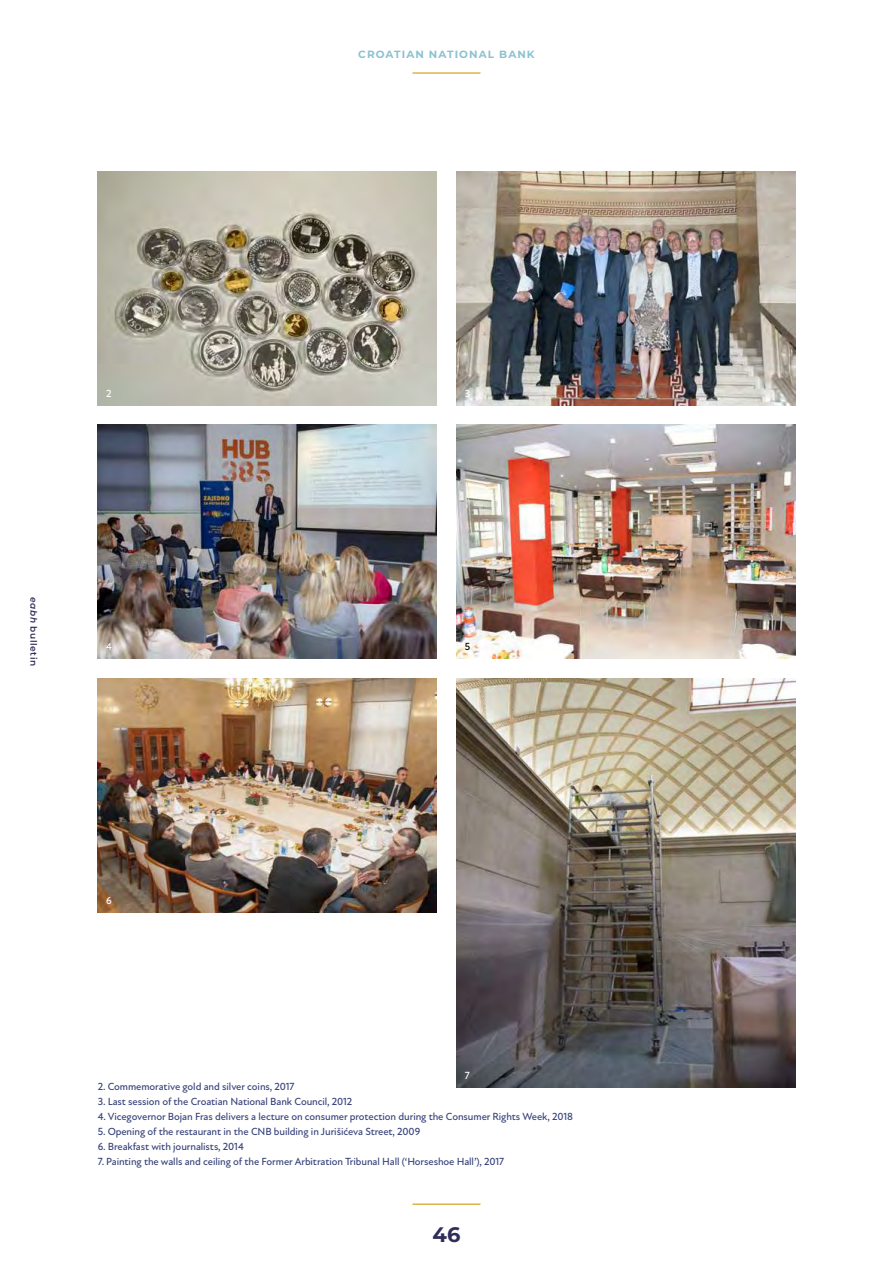
<style>
.page{position:relative;width:893px;height:1263px;background:#fff}
.page>*{position:absolute;margin:0;border:0;box-sizing:border-box;transform-origin:0 0}
.t1{font:700 21px "Montserrat";color:#302d5b}
.t2{font:500 10.5px "Atten New";letter-spacing:-.01em;color:#38437b}
.t3{font:700 10.5px "Montserrat";letter-spacing:.1em;color:#8dc2d0}
.t4{font:500 10.5px "Atten New";color:#fff}
.t5{font:500 10.5px "Atten New";color:#000}
.t6{font:600 9px "Montserrat";letter-spacing:.06em;color:#302d5b}
.s1{font-style:italic}
</style>
<div class="page">
<hr style="left:412px;top:72px;width:68px;height:2px;background:#dcb446">
<img style="left:98px;top:171px;width:339px;height:234px">
<img style="left:98px;top:424px;width:339px;height:234px">
<img style="left:98px;top:678px;width:339px;height:234px">
<img style="left:456px;top:171px;width:339px;height:234px">
<img style="left:456px;top:424px;width:339px;height:234px">
<img style="left:456px;top:678px;width:339px;height:410px">
<hr style="left:412px;top:1203px;width:68px;height:2px;background:#dcb446">
<p class="t3" style="left:358px;top:46px;width:178px">CROATIAN NATIONAL BANK</p>
<p class="t4" style="left:106px;top:387px;width:7px">2</p>
<p class="t6" style="left:40px;top:597px;width:70px;rotate:90deg"><span class="s1">eabh</span> bulletin</p>
<p class="t4" style="left:106px;top:640px;width:7px">4</p>
<p class="t4" style="left:465px;top:387px;width:7px">3</p>
<p class="t5" style="left:465px;top:640px;width:7px">5</p>
<p class="t4" style="left:106px;top:894px;width:7px">6</p>
<p class="t4" style="left:465px;top:1069px;width:7px">7</p>
<p class="t2" style="left:98px;top:1080px;width:198px">2. Commemorative gold and silver coins, 2017</p>
<p class="t2" style="left:98px;top:1095px;width:256px">3. Last session of the Croatian National Bank Council, 2012</p>
<p class="t2" style="left:98px;top:1110px;width:477px">4. Vicegovernor Bojan Fras delivers a lecture on consumer protection during the Consumer Rights Week, 2018</p>
<p class="t2" style="left:98px;top:1125px;width:324px">5. Opening of the restaurant in the CNB building in Jurišićeva Street, 2009</p>
<p class="t2" style="left:98px;top:1140px;width:148px">6. Breakfast with journalists, 2014</p>
<p class="t2" style="left:98px;top:1155px;width:408px">7. Painting the walls and ceiling of the Former Arbitration Tribunal Hall (‘Horseshoe Hall’), 2017</p>
<h1 class="t1" style="left:432px;top:1219px;width:30px">46</h1>
</div>
